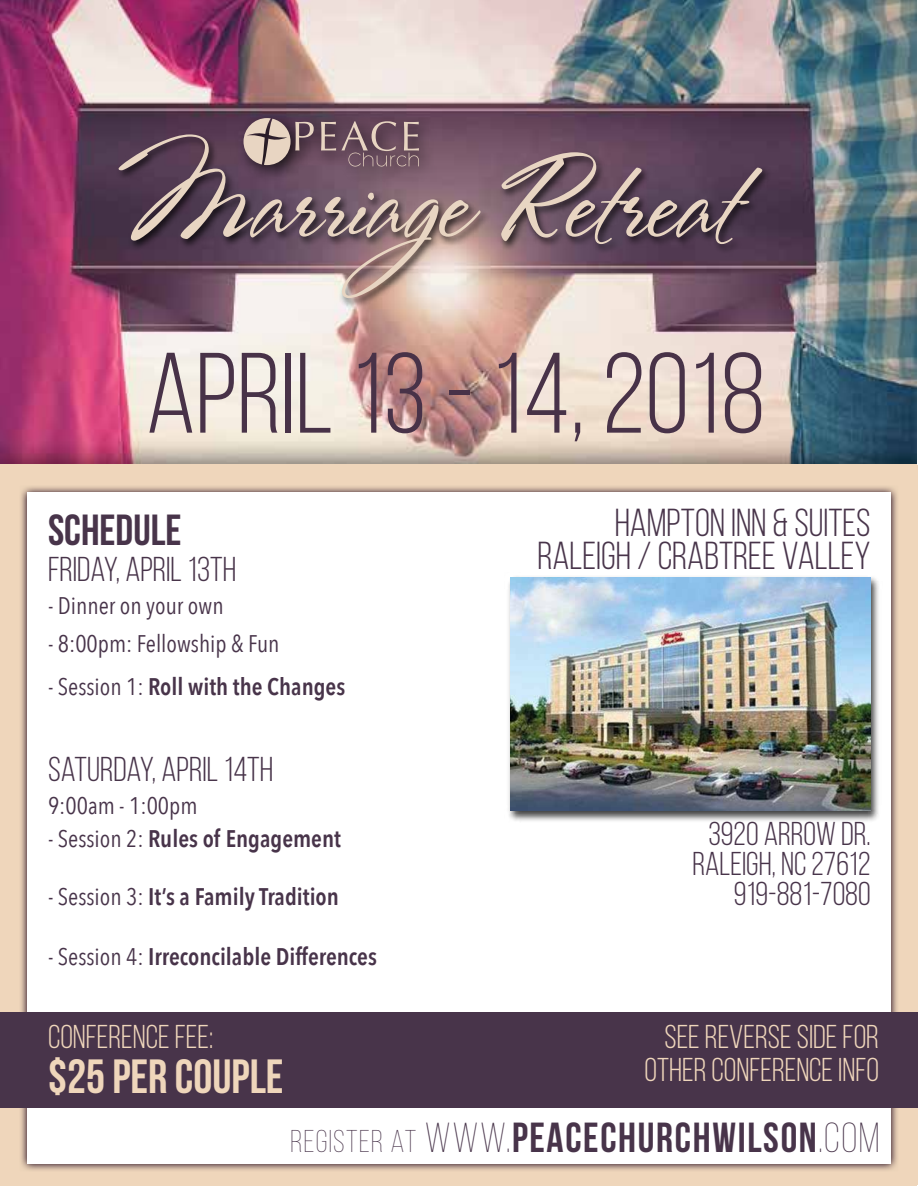
<style>
.page{position:relative;width:918px;height:1188px;background:#fff}
.page>*{position:absolute;margin:0;border:0;box-sizing:border-box;transform-origin:0 0}
.t1{font:114px "Bebas Neue";color:#483248}
.t2{font:108px "Stephanie Marie JF";color:#e8d5c2}
.t3{font:48px "Bebas Neue";color:#efd6bb}
.t4{font:43.5px "Bebas Neue";color:#48344a}
.t5{font:42px "Bebas Neue";letter-spacing:.04em;color:#48344a}
.t6{font:39px/33px "Bebas Neue";color:#48344a;text-align:right}
.t7{font:34.5px "Bebas Neue";color:#48344a}
.t8{font:33px/33px "Bebas Neue";color:#efd6bb;text-align:right}
.t9{font:33px/30px "Bebas Neue";color:#48344a;text-align:right}
.t10{font:600 24px "Avenir Next Condensed";color:#48344a}
.t11{font:24px "Avenir Next Condensed";color:#48344a}
.s1{font-weight:400}
.s2{font-weight:300;font-size:31.5px}
.s3{font-weight:300}
</style>
<div class="page">
<img style="left:0;top:0;width:916px;height:464px">
<img style="left:0;top:466px;width:918px;height:718px">
<img style="left:27px;top:493px;width:864px;height:670px">
<img style="left:230px;top:105px;width:212px;height:25px">
<svg style="left:321px;top:121px;width:98px;height:9px"></svg>
<svg style="left:244px;top:118px;width:70px;height:12px"></svg>
<div style="left:0;top:1012px;width:918px;height:96px;background:#48344a"></div>
<img style="left:505px;top:573px;width:378px;height:252px">
<img style="left:511px;top:577px;width:360px;height:234px">
<img style="left:112px;top:130px;width:694px;height:182px">
<h2 class="t2" style="left:118px;top:136px;width:621px">Marriage Retreat</h2>
<h1 class="t1" style="left:146px;top:332px;width:621px">APRIL 13 - 14, 2018</h1>
<h3 class="t4" style="left:48px;top:507px;width:135px">SCHEDULE</h3>
<h3 class="t7" style="left:48px;top:551px;width:190px">FRIDAY, APRIL 13TH</h3>
<p class="t11" style="left:48px;top:590px;width:177px">- Dinner on your own</p>
<p class="t11" style="left:48px;top:628px;width:233px">- 8:00pm: Fellowship &amp; Fun</p>
<p class="t10" style="left:48px;top:671px;width:299px"><span class="s1">- Session 1:</span> Roll with the Changes</p>
<h3 class="t7" style="left:48px;top:751px;width:227px">SATURDAY, APRIL 14TH</h3>
<p class="t11" style="left:48px;top:790px;width:151px">9:00am - 1:00pm</p>
<p class="t10" style="left:48px;top:823px;width:294px"><span class="s1">- Session 2:</span> Rules of Engagement</p>
<p class="t10" style="left:48px;top:881px;width:292px"><span class="s1">- Session 3:</span> It’s a Family Tradition</p>
<p class="t10" style="left:48px;top:941px;width:330px"><span class="s1">- Session 4:</span> Irreconcilable Differences</p>
<h3 class="t8" style="left:48px;top:1020px;width:167px">CONFERENCE FEE:</h3>
<h3 class="t3" style="left:48px;top:1050px;width:237px">$25 PER COUPLE</h3>
<h3 class="t6" style="left:537px;top:506px;width:335px">HAMPTON INN &amp; SUITES<br>RALEIGH / CRABTREE VALLEY</h3>
<h3 class="t9" style="left:692px;top:819px;width:180px">3920 ARROW DR.<br>RALEIGH, NC 27612<br>919-881-7080</h3>
<h3 class="t8" style="left:645px;top:1020px;width:236px">SEE REVERSE SIDE FOR<br>OTHER CONFERENCE INFO</h3>
<h3 class="t5" style="left:291px;top:1114px;width:590px"><span class="s2">REGISTER AT</span> <span class="s3">WWW.</span>PEACECHURCHWILSON<span class="s3">.COM</span></h3>
</div>
